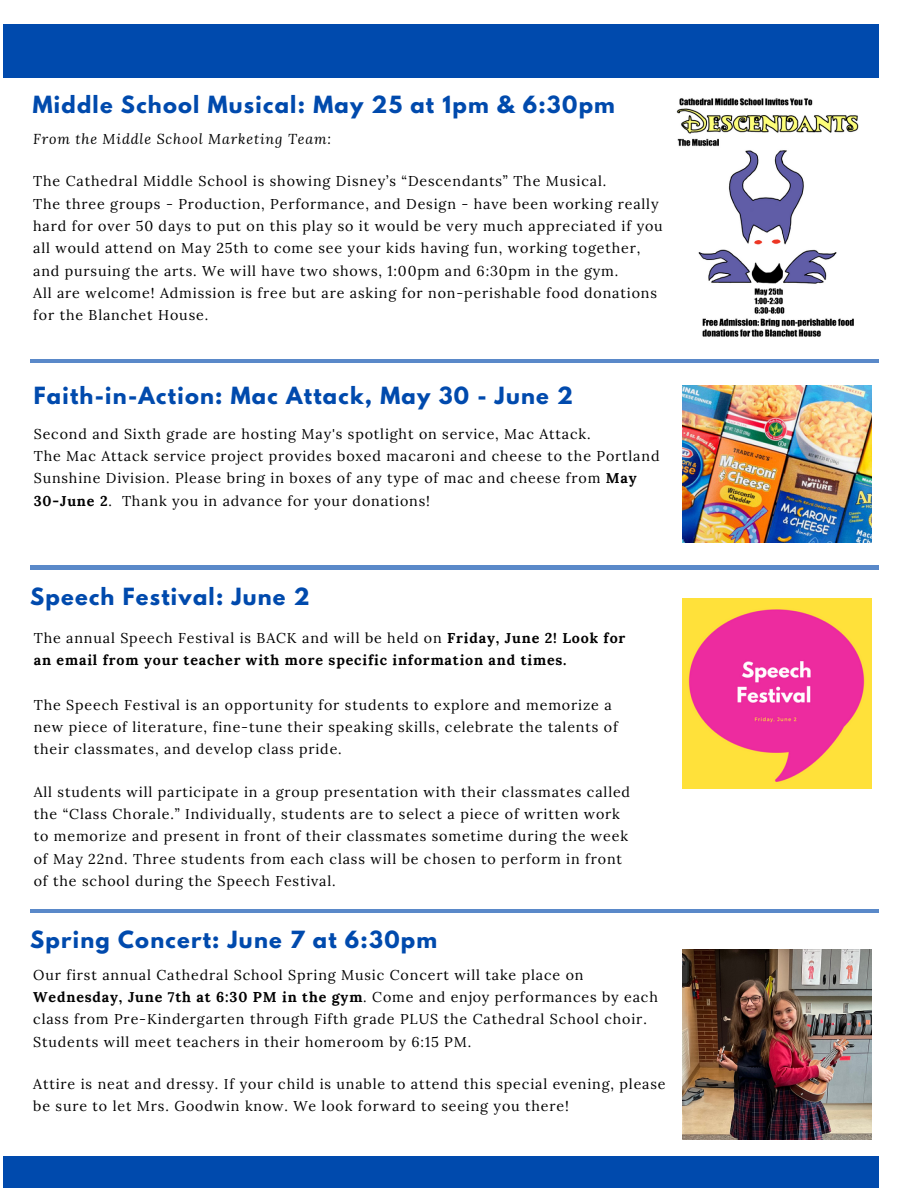
<style>
.page{position:relative;width:918px;height:1188px;background:#fff}
.page>*{position:absolute;margin:0;border:0;box-sizing:border-box;transform-origin:0 0}
.t1{font:700 21px "League Spartan";letter-spacing:.06em;color:#004aad}
.t2{font:14.25px/22.4px "Lora";letter-spacing:.06em;color:#000}
.t3{font:700 14.25px/22.4px "Lora";letter-spacing:.06em;color:#000}
.t4{font:italic 14.25px "Lora";letter-spacing:.06em;color:#000}
.s1{font-weight:700}
.s2{font-weight:400}
</style>
<div class="page">
<div style="left:4px;top:1157px;width:875px;height:31px;background:#004aad"></div>
<div style="left:4px;top:25px;width:875px;height:53px;background:#004aad"></div>
<img style="left:682px;top:385px;width:189px;height:158px">
<hr style="left:30px;top:359px;width:849px;height:3px;background:#004aad">
<hr style="left:30px;top:909px;width:849px;height:4px;background:#5a89c9">
<img style="left:682px;top:950px;width:189px;height:190px">
<img style="left:676px;top:98px;width:183px;height:239px">
<hr style="left:30px;top:566px;width:849px;height:3px;background:#004aad">
<img style="left:682px;top:599px;width:189px;height:190px">
<p class="t1" style="left:33px;top:94px;width:584px">Middle School Musical: May 25 at 1pm &amp; 6:30pm</p>
<p class="t4" style="left:33px;top:129px;width:299px">From the Middle School Marketing Team:</p>
<p class="t2" style="left:33px;top:170px;width:575px">The Cathedral Middle School is showing Disney’s “Descendants” The Musical.</p>
<p class="t2" style="left:33px;top:192px;width:631px">The three groups - Production, Performance, and Design - have been working really hard for over 50 days to put on this play so it would be very much appreciated if you all would attend on May 25th to come see your kids having fun, working together, and pursuing the arts. We will have two shows, 1:00pm and 6:30pm in the gym.</p>
<p class="t2" style="left:33px;top:282px;width:625px">All are welcome! Admission is free but are asking for non-perishable food donations for the Blanchet House.</p>
<p class="t1" style="left:34px;top:385px;width:541px">Faith-in-Action: Mac Attack, May 30 - June 2</p>
<p class="t2" style="left:34px;top:422px;width:558px">Second and Sixth grade are hosting May's spotlight on service, Mac Attack.</p>
<p class="t2" style="left:34px;top:445px;width:627px">The Mac Attack service project provides boxed macaroni and cheese to the Portland<br>Sunshine Division. Please bring in boxes of any type of mac and cheese from <span class="s1">May<br>30-June 2</span>. Thank you in advance for your donations!</p>
<p class="t1" style="left:30px;top:586px;width:281px">Speech Festival: June 2</p>
<p class="t3" style="left:34px;top:626px;width:593px"><span class="s2">The annual Speech Festival is BACK and will be held on</span> Friday, June 2! Look for an email from your teacher with more specific information and times.</p>
<p class="t2" style="left:34px;top:693px;width:586px">The Speech Festival is an opportunity for students to explore and memorize a new piece of literature, fine-tune their speaking skills, celebrate the talents of their classmates, and develop class pride.</p>
<p class="t2" style="left:34px;top:780px;width:598px">All students will participate in a group presentation with their classmates called the “Class Chorale.” Individually, students are to select a piece of written work to memorize and present in front of their classmates sometime during the week of May 22nd. Three students from each class will be chosen to perform in front of the school during the Speech Festival.</p>
<p class="t1" style="left:30px;top:929px;width:408px">Spring Concert: June 7 at 6:30pm</p>
<p class="t2" style="left:33px;top:963px;width:626px">Our first annual Cathedral School Spring Music Concert will take place on <span class="s1">Wednesday, June 7th at 6:30 PM in the gym</span>. Come and enjoy performances by each class from Pre-Kindergarten through Fifth grade PLUS the Cathedral School choir.<br>Students will meet teachers in their homeroom by 6:15 PM.</p>
<p class="t2" style="left:33px;top:1073px;width:634px">Attire is neat and dressy. If your child is unable to attend this special evening, please be sure to let Mrs. Goodwin know. We look forward to seeing you there!</p>
</div>
